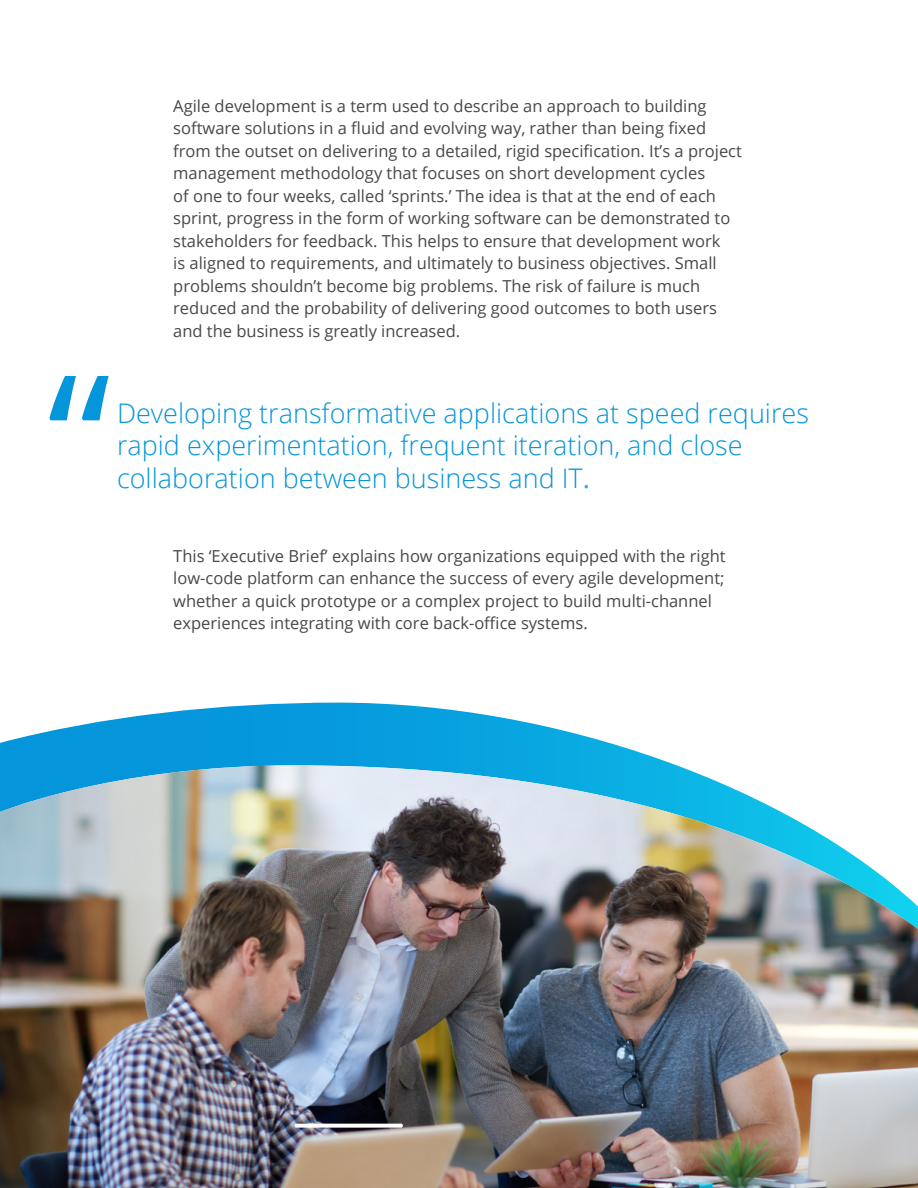
<style>
.page{position:relative;width:918px;height:1188px;background:#fff}
.page>*{position:absolute;margin:0;border:0;box-sizing:border-box;transform-origin:0 0}
.t1{font:181.5px "Open Sans";color:#0595db}
.t2{font:300 27px/32.4px "Open Sans";color:#0595db}
.t3{font:16.5px/22.5px "Open Sans";color:#484848}
.s1{font-weight:400;color:#37aae2}
</style>
<div class="page">
<svg style="left:0;top:703px;width:676px;height:62px"></svg>
<img style="left:0;top:765px;width:918px;height:423px">
<svg style="left:295px;top:1124px;width:108px;height:4px"></svg>
<p class="t3" style="left:173px;top:94px;width:570px">Agile development is a term used to describe an approach to building software solutions in a fluid and evolving way, rather than being fixed from the outset on delivering to a detailed, rigid specification. It’s a project management methodology that focuses on short development cycles<br>of one to four weeks, called ‘sprints.’ The idea is that at the end of each sprint, progress in the form of working software can be demonstrated to stakeholders for feedback. This helps to ensure that development work<br>is aligned to requirements, and ultimately to business objectives. Small problems shouldn’t become big problems. The risk of failure is much reduced and the probability of delivering good outcomes to both users and the business is greatly increased.</p>
<h1 class="t1" style="left:47px;top:315px;width:65px">“</h1>
<h2 class="t2" style="left:117px;top:396px;width:693px">Developing transformative applications at speed requires rapid experimentation, frequent iteration, and close</h2>
<h2 class="t2" style="left:117px;top:461px;width:474px">collaboration between business and IT<span class="s1">.</span></h2>
<p class="t3" style="left:173px;top:544px;width:554px">This ‘Executive Brief’ explains how organizations equipped with the right low-code platform can enhance the success of every agile development; whether a quick prototype or a complex project to build multi-channel experiences integrating with core back-office systems.</p>
</div>
